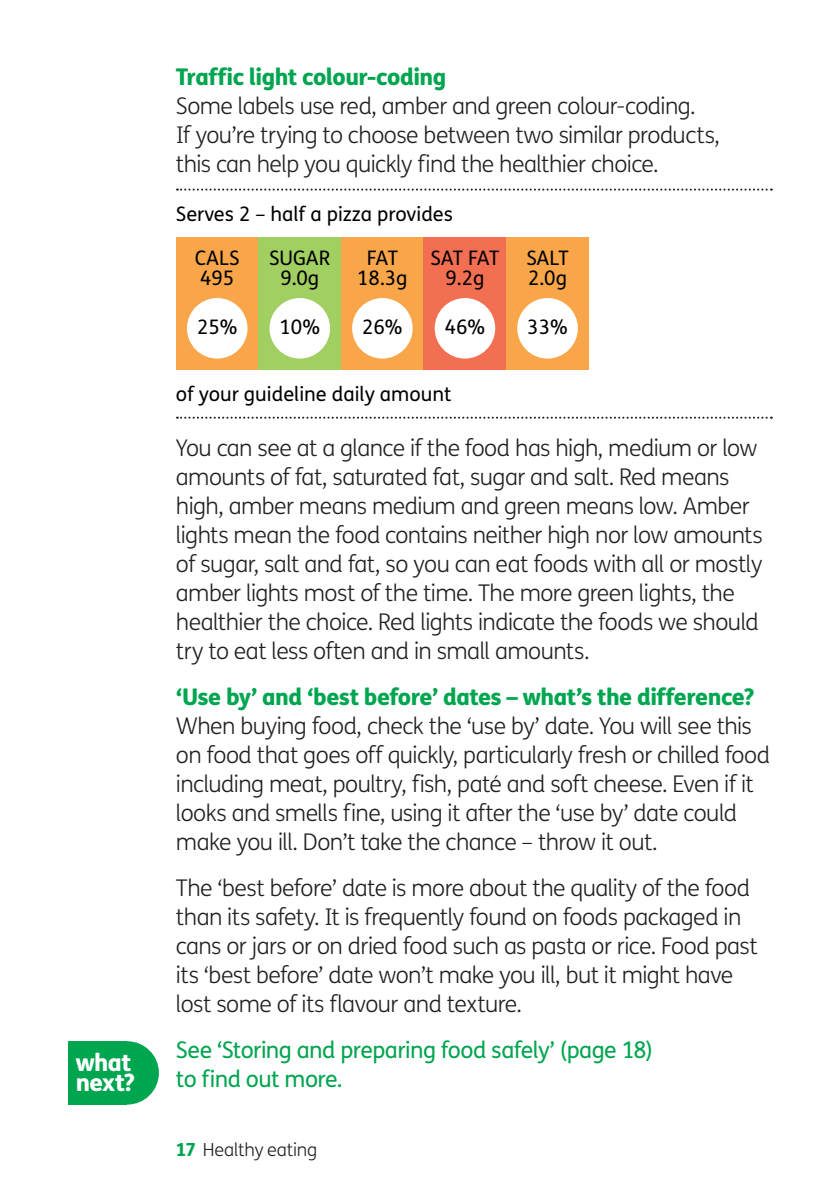
<style>
.page{position:relative;width:840px;height:1191px;background:#fff}
.page>*{position:absolute;margin:0;border:0;box-sizing:border-box;transform-origin:0 0}
.t1{font:800 24px/20px "FS Me";letter-spacing:-.02em;color:#fff}
.t2{font:300 23px/29px "FS Me";letter-spacing:-.025em;color:#231f20}
.t3{font:800 23px "FS Me";letter-spacing:-.025em;color:#00a54f}
.t4{font:23px/29px "FS Me";letter-spacing:-.025em;color:#00a54f}
.t5{font:20px/20px "FS Me";color:#000001;text-align:center}
.t6{font:300 18px "FS Me";letter-spacing:-.01em;color:#231f20}
.s1{font-weight:800;color:#00a54f}
</style>
<div class="page">
<div style="left:95px;top:1041px;width:64px;height:63px;background:#00a54f;border-radius:50%"></div>
<div style="left:68px;top:1041px;width:59px;height:63px;background:#00a54f"></div>
<div style="left:176px;top:237px;width:82px;height:132px;background:#f9a64a"></div>
<div style="left:187px;top:298px;width:60px;height:60px;background:#fff;border-radius:50%"></div>
<div style="left:258px;top:237px;width:83px;height:132px;background:#a2cf62"></div>
<div style="left:269px;top:298px;width:61px;height:60px;background:#fff;border-radius:50%"></div>
<div style="left:341px;top:237px;width:82px;height:132px;background:#f9a64a"></div>
<div style="left:352px;top:298px;width:60px;height:60px;background:#fff;border-radius:50%"></div>
<div style="left:506px;top:237px;width:82px;height:132px;background:#f9a64a"></div>
<div style="left:517px;top:298px;width:60px;height:60px;background:#fff;border-radius:50%"></div>
<div style="left:423px;top:237px;width:83px;height:132px;background:#f36f51"></div>
<div style="left:434px;top:298px;width:61px;height:60px;background:#fff;border-radius:50%"></div>
<svg style="left:177px;top:189px;width:594px;height:2px"></svg>
<svg style="left:177px;top:417px;width:594px;height:2px"></svg>
<p class="t1" style="left:76px;top:1051px;width:61px">what next?</p>
<p class="t3" style="left:176px;top:59px;width:272px">Traffic light colour-coding</p>
<p class="t2" style="left:176px;top:91px;width:545px">Some labels use red, amber and green colour-coding.<br>If you’re trying to choose between two similar products, this can help you quickly find the healthier choice.</p>
<p class="t5" style="left:176px;top:204px;width:278px">Serves 2 – half a pizza provides</p>
<p class="t5" style="left:195px;top:247px;width:46px;text-align:left">CALS<br>495</p>
<p class="t5" style="left:197px;top:317px;width:42px">25%</p>
<p class="t5" style="left:269px;top:247px;width:63px">SUGAR<br>9.0g</p>
<p class="t5" style="left:279px;top:317px;width:42px">10%</p>
<p class="t5" style="left:357px;top:247px;width:52px">FAT<br>18.3g</p>
<p class="t5" style="left:362px;top:317px;width:42px">26%</p>
<p class="t5" style="left:430px;top:247px;width:70px">SAT FAT<br>9.2g</p>
<p class="t5" style="left:444px;top:317px;width:42px">46%</p>
<p class="t5" style="left:176px;top:383px;width:277px">of your guideline daily amount</p>
<p class="t5" style="left:526px;top:247px;width:44px;text-align:left">SALT<br>2.0g</p>
<p class="t5" style="left:527px;top:317px;width:42px">33%</p>
<p class="t2" style="left:176px;top:433px;width:588px">You can see at a glance if the food has high, medium or low amounts of fat, saturated fat, sugar and salt. Red means high, amber means medium and green means low. Amber lights mean the food contains neither high nor low amounts of sugar, salt and fat, so you can eat foods with all or mostly amber lights most of the time. The more green lights, the healthier the choice. Red lights indicate the foods we should try to eat less often and in small amounts.</p>
<p class="t3" style="left:176px;top:679px;width:579px">‘Use by’ and ‘best before’ dates – what’s the difference?</p>
<p class="t2" style="left:176px;top:711px;width:595px">When buying food, check the ‘use by’ date. You will see this on food that goes off quickly, particularly fresh or chilled food including meat, poultry, fish, paté and soft cheese. Even if it looks and smells fine, using it after the ‘use by’ date could make you ill. Don’t take the chance – throw it out.</p>
<p class="t2" style="left:176px;top:873px;width:583px">The ‘best before’ date is more about the quality of the food than its safety. It is frequently found on foods packaged in cans or jars or on dried food such as pasta or rice. Food past its ‘best before’ date won’t make you ill, but it might have lost some of its flavour and texture.</p>
<p class="t4" style="left:176px;top:1035px;width:478px">See ‘Storing and preparing food safely’ (page 18) to find out more.</p>
<p class="t6" style="left:176px;top:1137px;width:143px"><span class="s1">17</span> Healthy eating</p>
</div>
